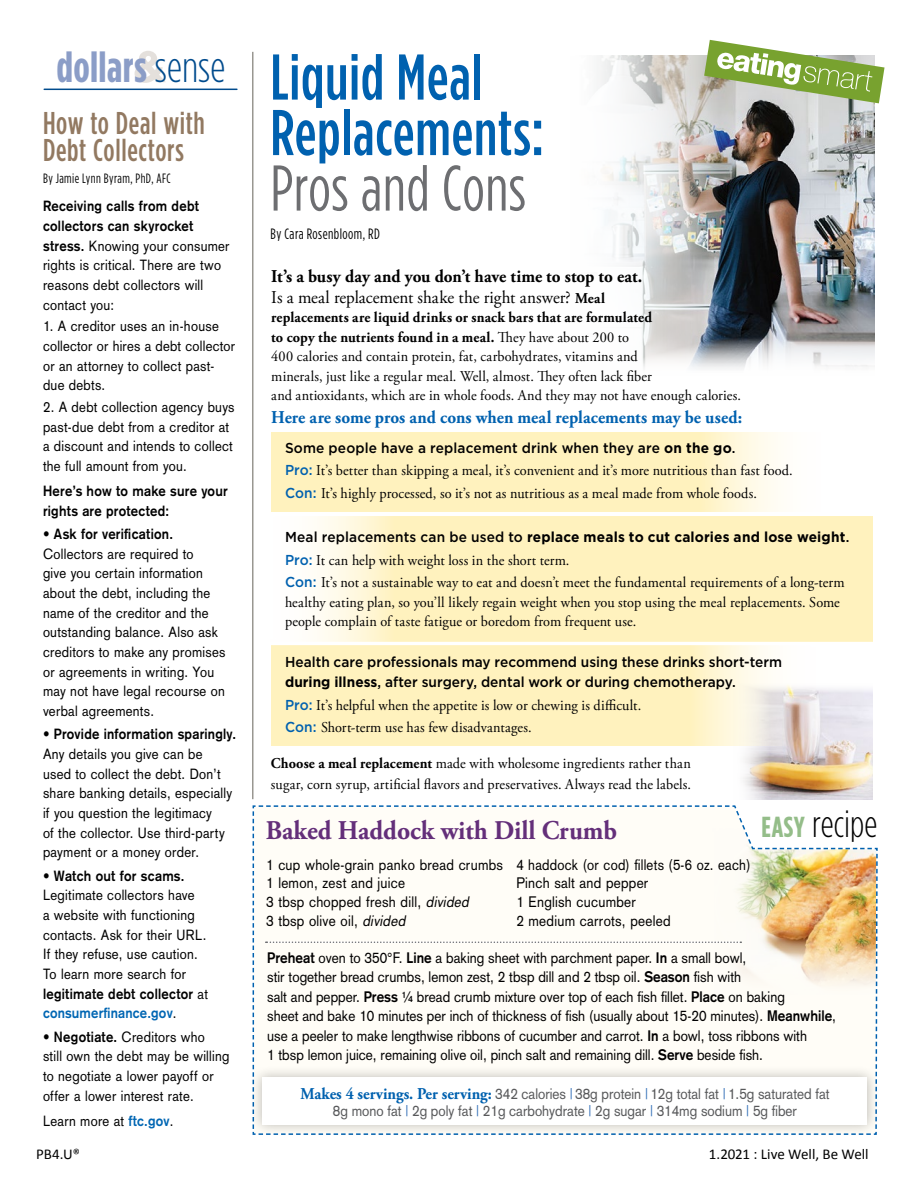
<style>
.page{position:relative;width:918px;height:1188px;background:#fff}
.page>*{position:absolute;margin:0;border:0;box-sizing:border-box;transform-origin:0 0}
.t1{font:500 64.5px/55.5px "Gotham Condensed";letter-spacing:.015em;color:#0061af;scale:.95 1}
.MainHeadline_HOPE{font:700 43.35px "Gotham Condensed";letter-spacing:.01em;color:#8b9dc7}
.MainHeadline_HOPE-2{font:300 37.5px "Gotham Condensed";color:#000}
.t2{font:500 31.5px/27px "Gotham Condensed";letter-spacing:.025em;color:#927961;scale:.95 1}
.Subhead_HOPE__bold_s{font:700 27px "Adobe Garamond Pro";color:#642f7a;scale:.95 1}
.Main_Body_Text_HOPE{font:700 18px/21px "Adobe Garamond Pro";letter-spacing:.005em;color:#000;scale:.95 1}
.Main_Body_Text_HOPE-2{font:700 18px "Adobe Garamond Pro";color:#0061af;scale:.95 1}
.Main_Body_Text_HOPE-3{font:15px/19.5px "Adobe Garamond Pro";letter-spacing:.01em;color:#000;scale:.95 1}
.Main_Body_Text_HOPE-4{font:15px/19.5px "Akzidenz Grotesk";letter-spacing:.005em;color:#000;scale:.9 1}
.RecipeIngredients{font:15px "Akzidenz Grotesk";letter-spacing:.02em;color:#000;scale:.9 1}
.Main_Body_Text_HOPE-5{font:15px/16.5px "Akzidenz Grotesk";color:#58595b;text-align:center;scale:.9 1}
.RecipeIngredients-2{font:15px "Akzidenz Grotesk";letter-spacing:.02em;color:#000;scale:.88 1}
.subhead{font:15px "Calibri";letter-spacing:-.005em;color:#000}
.t3{font:15px "Gotham Condensed";letter-spacing:.03em;color:#000;scale:.95 1}
.t4{font:14.55px/19.6px "Akzidenz Grotesk";letter-spacing:.02em;color:#000;scale:.9 1}
.t5{font:700 14.55px/19.6px "Akzidenz Grotesk";letter-spacing:.02em;color:#000;scale:.9 1}
.Main_Body_Text_HOPE-6{font:500 14.4px/19.5px "Gotham";color:#000;scale:.95 1}
.Main_Body_Text_HOPE-7{font:700 14.4px "Gotham";letter-spacing:.01em;color:#000;scale:.95 1}
.t6{font:13.5px "Gotham Condensed";letter-spacing:.035em;color:#000;scale:.95 1}
.s1{font-weight:300;color:#004b8d}
.s2{font-weight:700}
.s3{font-weight:700;color:#0066b3}
.s4{font-weight:400;color:#6d6e71}
.s5{font-weight:400}
.s6{font-size:15px}
.s7{font-family:"Gotham";font-weight:500;font-size:14.4px;color:#0061af}
.s8{font-weight:500}
.s9{font-style:italic}
.s10{font-weight:700;font-size:28.95px;color:#94bd89}
.s11{font-family:"Adobe Garamond Pro";font-weight:700;font-size:16.5px;color:#0061af}
.s12{color:#3a74ba}
</style>
<div class="page">
<img style="left:597px;top:55px;width:277px;height:314px">
<div style="left:250px;top:1064px;width:629px;height:72px;background:#000;opacity:.27"></div>
<svg style="left:253px;top:805px;width:625px;height:330px"></svg>
<img style="left:743px;top:689px;width:130px;height:110px">
<svg style="left:271px;top:432px;width:508px;height:80px;background:#fff2c2"></svg>
<svg style="left:317px;top:516px;width:556px;height:125px;background:#fff2c2"></svg>
<svg style="left:271px;top:646px;width:548px;height:100px;background:#fdf1c5"></svg>
<svg style="left:704px;top:40px;width:181px;height:63px"></svg>
<hr style="left:44px;top:89px;width:193px;height:1px;background:#004b8d">
<svg style="left:135px;top:51px;width:30px;height:32px"></svg>
<hr style="left:252px;top:52px;width:2px;height:747px;background:#999791">
<p class="MainHeadline_HOPE" style="left:56px;top:42px;width:171px">dollars <span class="s1">sense</span></p>
<p class="t2" style="left:43px;top:109px;width:172px">How to Deal with<br>Debt Collectors</p>
<p class="t6" style="left:43px;top:171px;width:136px">By Jamie Lynn Byram, PhD, AFC</p>
<p class="t4" style="left:43px;top:196px;width:209px"><span class="s2">Receiving calls from debt collectors can skyrocket stress.</span> Knowing your consumer rights is critical. There are two reasons debt collectors will contact you:</p>
<p class="t4" style="left:43px;top:316px;width:215px">1. A creditor uses an in-house collector or hires a debt collector or an attorney to collect past&shy;due debts.</p>
<p class="t4" style="left:43px;top:397px;width:214px">2. A debt collection agency buys past-due debt from a creditor at a discount and intends to collect the full amount from you.</p>
<p class="t5" style="left:43px;top:481px;width:207px">Here’s how to make sure your rights are protected:</p>
<p class="t4" style="left:43px;top:524px;width:204px"><span class="s2">• Ask for verification.<br></span>Collectors are required to<br>give you certain information about the debt, including the name of the creditor and the outstanding balance. Also ask creditors to make any promises or agreements in writing. You may not have legal recourse on verbal agreements.</p>
<p class="t4" style="left:43px;top:725px;width:216px">• <span class="s2">Provide information sparingly.<br></span>Any details you give can be<br>used to collect the debt. Don’t share banking details, especially if you question the legitimacy<br>of the collector. Use third-party payment or a money order.</p>
<p class="t4" style="left:43px;top:866px;width:185px">• <span class="s2">Watch out for scams.<br></span>Legitimate collectors have<br>a website with functioning contacts. Ask for their URL.<br>If they refuse, use caution.<br>To learn more search for <span class="s2">legitimate debt collector</span> at <span class="s3">consumerfinance.gov</span>.</p>
<p class="t4" style="left:43px;top:1027px;width:209px">• <span class="s2">Negotiate.</span> Creditors who<br>still own the debt may be willing to negotiate a lower payoff or offer a lower interest rate.</p>
<p class="t4" style="left:43px;top:1111px;width:146px">Learn more at <span class="s3">ftc.gov</span>.</p>
<p class="t1" style="left:270px;top:49px;width:289px">Liquid Meal<br>Replacements:<br><span class="s4">Pros and Cons</span></p>
<p class="t3" style="left:270px;top:225px;width:117px">By Cara Rosenbloom, RD</p>
<p class="Main_Body_Text_HOPE" style="left:271px;top:266px;width:392px">It’s a busy day and you don’t have time to stop to eat.<br><span class="s5">Is a meal replacement shake the right answer?</span> <span class="s6">Meal</span></p>
<p class="Main_Body_Text_HOPE-3" style="left:271px;top:308px;width:496px"><span class="s2">replacements are liquid drinks or snack bars that are formulated<br>to copy the nutrients found in a meal.</span> They have about 200 to<br>400 calories and contain protein, fat, carbohydrates, vitamins and<br>minerals, just like a regular meal. Well, almost. They often lack fiber<br>and antioxidants, which are in whole foods. And they may not have enough calories.</p>
<p class="Main_Body_Text_HOPE-2" style="left:271px;top:407px;width:497px">Here are some pros and cons when meal replacements may be used:</p>
<p class="Main_Body_Text_HOPE-6" style="left:285px;top:438px;width:476px">Some people have a replacement drink when they are <span class="s2">on the go</span>.</p>
<p class="Main_Body_Text_HOPE-3" style="left:285px;top:461px;width:536px"><span class="s7">Pro:</span> It’s better than skipping a meal, it’s convenient and it’s more nutritious than fast food.</p>
<p class="Main_Body_Text_HOPE-3" style="left:285px;top:484px;width:498px"><span class="s7">Con:</span> It’s highly processed, so it’s not as nutritious as a meal made from whole foods.</p>
<p class="Main_Body_Text_HOPE-7" style="left:285px;top:527px;width:596px"><span class="s8">Meal replacements can be used to</span> replace meals to cut calories and lose weight<span class="s8">.</span></p>
<p class="Main_Body_Text_HOPE-3" style="left:285px;top:551px;width:301px"><span class="s7">Pro:</span> It can help with weight loss in the short term.</p>
<p class="Main_Body_Text_HOPE-3" style="left:285px;top:573px;width:591px"><span class="s7">Con:</span> It’s not a sustainable way to eat and doesn’t meet the fundamental requirements of a long-term healthy eating plan, so you’ll likely regain weight when you stop using the meal replacements. Some people complain of taste fatigue or boredom from frequent use.</p>
<p class="Main_Body_Text_HOPE-6" style="left:285px;top:652px;width:525px">Health care professionals may recommend using these drinks short-term <span class="s2">during illness</span>, after surgery, dental work or during chemotherapy.</p>
<p class="Main_Body_Text_HOPE-3" style="left:285px;top:696px;width:377px"><span class="s7">Pro:</span> It’s helpful when the appetite is low or chewing is difficult.</p>
<p class="Main_Body_Text_HOPE-3" style="left:285px;top:718px;width:261px"><span class="s7">Con:</span> Short-term use has few disadvantages.</p>
<p class="Main_Body_Text_HOPE-3" style="left:271px;top:754px;width:444px;line-height:21px"><span class="s2">Choose a meal replacement</span> made with wholesome ingredients rather than sugar, corn syrup, artificial flavors and preservatives. Always read the labels.</p>
<p class="Subhead_HOPE__bold_s" style="left:266px;top:815px;width:371px">Baked Haddock with Dill Crumb</p>
<p class="RecipeIngredients" style="left:266px;top:855px;width:265px">1 cup whole-grain panko bread crumbs</p>
<p class="RecipeIngredients" style="left:266px;top:874px;width:156px">1 lemon, zest and juice</p>
<p class="RecipeIngredients" style="left:266px;top:893px;width:230px">3 tbsp chopped fresh dill, <span class="s9">divided</span></p>
<p class="RecipeIngredients" style="left:266px;top:911px;width:159px">3 tbsp olive oil, <span class="s9">divided</span></p>
<p class="RecipeIngredients-2" style="left:516px;top:855px;width:268px">4 haddock (or cod) fillets (5-6 oz. each)</p>
<p class="RecipeIngredients" style="left:516px;top:874px;width:148px">Pinch salt and pepper</p>
<p class="RecipeIngredients" style="left:516px;top:893px;width:134px">1 English cucumber</p>
<p class="RecipeIngredients" style="left:516px;top:911px;width:173px">2 medium carrots, peeled</p>
<p class="MainHeadline_HOPE-2" style="left:762px;top:803px;width:118px"><span class="s10">EASY</span> recipe</p>
<p class="Main_Body_Text_HOPE-4" style="left:267px;top:948px;width:634px"><span class="s2">Preheat</span> oven to 350°F. <span class="s2">Line</span> a baking sheet with parchment paper. <span class="s2">In</span> a small bowl,<br>stir together bread crumbs, lemon zest, 2 tbsp dill and 2 tbsp oil. <span class="s2">Season</span> fish with<br>salt and pepper. <span class="s2">Press</span> ¼ bread crumb mixture over top of each fish fillet. <span class="s2">Place</span> on baking<br>sheet and bake 10 minutes per inch of thickness of fish (usually about 15-20 minutes). <span class="s2">Meanwhile</span>, use a peeler to make lengthwise ribbons of cucumber and carrot. <span class="s2">In</span> a bowl, toss ribbons with<br>1 tbsp lemon juice, remaining olive oil, pinch salt and remaining dill. <span class="s2">Serve</span> beside fish.</p>
<p class="Main_Body_Text_HOPE-5" style="left:300px;top:1086px;width:590px"><span class="s11">Makes 4 servings. Per serving:</span> 342 calories <span class="s12">|</span> 38g protein <span class="s12">|</span> 12g total fat <span class="s12">|</span> 1.5g saturated fat<br>8g mono fat <span class="s12">|</span> 2g poly fat <span class="s12">|</span> 21g carbohydrate <span class="s12">|</span> 2g sugar <span class="s12">|</span> 314mg sodium <span class="s12">|</span> 5g fiber</p>
<p class="subhead" style="left:36px;top:1145px;width:45px">PB4.U®</p>
<p class="subhead" style="left:709px;top:1145px;width:161px">1.2021 : Live Well, Be Well</p>
</div>
